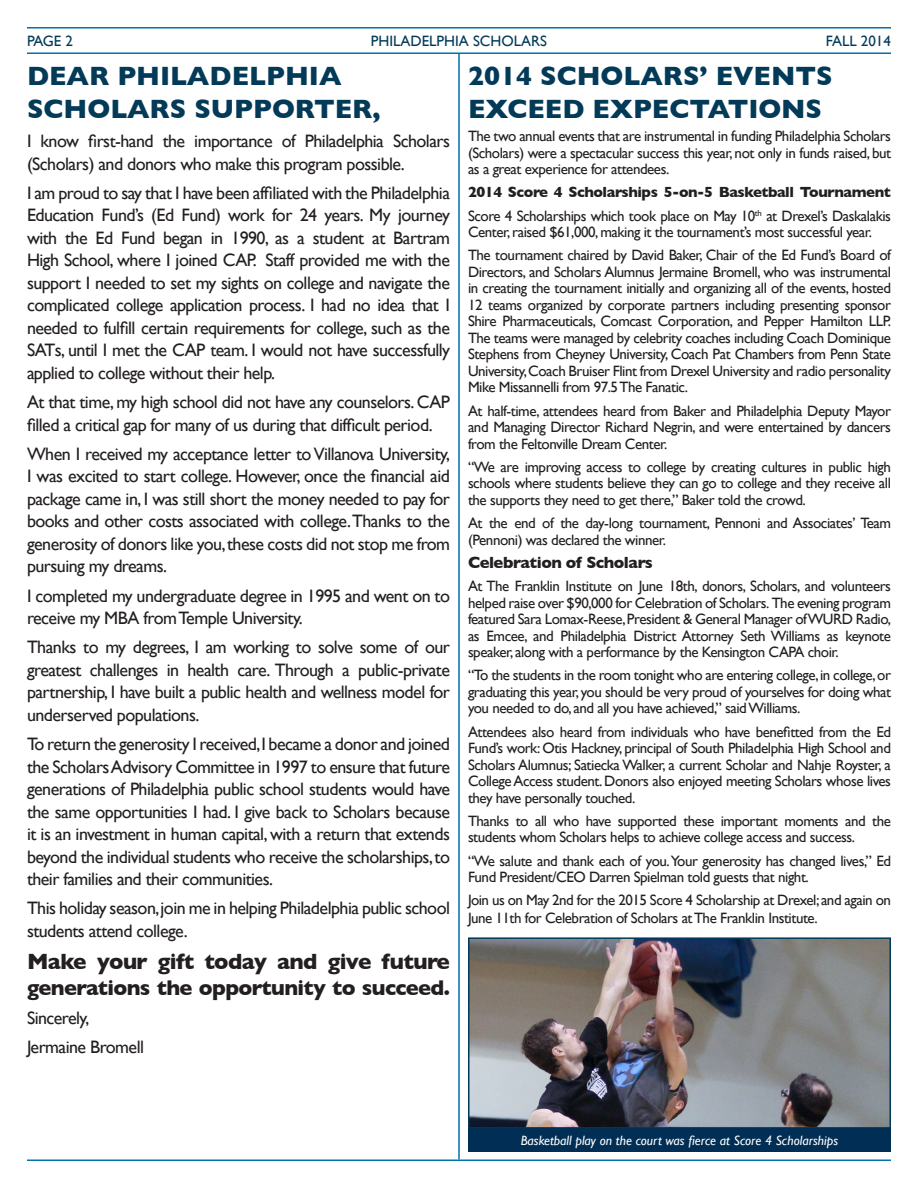
<style>
.page{position:relative;width:918px;height:1188px;background:#fff}
.page>*{position:absolute;margin:0;border:0;box-sizing:border-box;transform-origin:0 0}
.t1{font:700 27px/32.4px "Gill Sans";color:#023a58}
.t2{font:700 22.5px "Gill Sans";letter-spacing:-.03em;color:#231f20}
.t3{font:700 21.75px "Gill Sans";letter-spacing:-.03em;color:#231f20}
.t4{font:18px/22.5px "Gill Sans";letter-spacing:-.03em;color:#231f20}
.t5{font:700 16.5px "Gill Sans";letter-spacing:-.03em;color:#231f20}
.t6{font:15px/16.5px "Gill Sans";letter-spacing:-.03em;color:#231f20;text-align:justify}
.t7{font:700 15px "Gill Sans";letter-spacing:-.03em;color:#231f20}
.t8{font:15px "Gill Sans";color:#023a58}
.t9{font:italic 13.5px "Gill Sans";color:#fff}
</style>
<div class="page">
<hr style="left:27px;top:27px;width:864px;height:1px;background:#0073ae">
<hr style="left:27px;top:52px;width:864px;height:2px;background:#0073ae">
<hr style="left:27px;top:1160px;width:864px;height:1px;background:#0073ae">
<img style="left:471px;top:940px;width:417px;height:186px">
<div style="left:468px;top:937px;width:423px;height:192px;border:2px solid #023a58"></div>
<hr style="left:458px;top:54px;width:2px;height:1106px;background:#0073ae">
<div style="left:468px;top:1129px;width:423px;height:23px;background:#002e54"></div>
<p class="t8" style="left:27px;top:32px;width:48px">PAGE 2</p>
<p class="t8" style="left:371px;top:32px;width:178px">PHILADELPHIA SCHOLARS</p>
<p class="t8" style="left:826px;top:32px;width:67px">FALL 2014</p>
<p class="t1" style="left:27px;top:60px;width:355px">DEAR PHILADELPHIA<br>SCHOLARS SUPPORTER,</p>
<p class="t4" style="left:27px;top:130px;width:425px">I know first-hand the importance of Philadelphia Scholars (Scholars) and donors who make this program possible.</p>
<p class="t4" style="left:27px;top:181px;width:425px;text-align:justify">I am proud to say that I have been affiliated with the Philadelphia Education Fund’s (Ed Fund) work for 24 years. My journey with the Ed Fund began in 1990, as a student at Bartram High School, where I joined CAP. Staff provided me with the support I needed to set my sights on college and navigate the complicated college application process. I had no idea that I needed to fulfill certain requirements for college, such as the SATs, until I met the CAP team. I would not have successfully applied to college without their help.</p>
<p class="t4" style="left:27px;top:391px;width:425px">At that time, my high school did not have any counselors. CAP filled a critical gap for many of us during that difficult period.</p>
<p class="t4" style="left:27px;top:442px;width:425px;text-align:justify">When I received my acceptance letter to Villanova University, I was excited to start college. However, once the financial aid package came in, I was still short the money needed to pay for books and other costs associated with college. Thanks to the generosity of donors like you, these costs did not stop me from pursuing my dreams.</p>
<p class="t4" style="left:27px;top:584px;width:425px">I completed my undergraduate degree in 1995 and went on to receive my MBA from Temple University.</p>
<p class="t4" style="left:27px;top:636px;width:425px;text-align:justify">Thanks to my degrees, I am working to solve some of our greatest challenges in health care. Through a public-private partnership, I have built a public health and wellness model for underserved populations.</p>
<p class="t4" style="left:27px;top:733px;width:425px;text-align:justify">To return the generosity I received,I became a donor and joined the Scholars Advisory Committee in 1997 to ensure that future generations of Philadelphia public school students would have the same opportunities I had. I give back to Scholars because it is an investment in human capital, with a return that extends beyond the individual students who receive the scholarships, to their families and their communities.</p>
<p class="t4" style="left:27px;top:897px;width:425px">This holiday season, join me in helping Philadelphia public school students attend college.</p>
<p class="t2" style="left:27px;top:948px;width:424px">Make your gift today and give future</p>
<p class="t3" style="left:27px;top:975px;width:424px">generations the opportunity to succeed.</p>
<p class="t4" style="left:27px;top:1006px;width:64px">Sincerely,</p>
<p class="t4" style="left:27px;top:1036px;width:119px">Jermaine Bromell</p>
<p class="t1" style="left:468px;top:60px;width:366px">2014 SCHOLARS’ EVENTS<br>EXCEED EXPECTATIONS</p>
<p class="t6" style="left:468px;top:128px;width:425px">The two annual events that are instrumental in funding Philadelphia Scholars (Scholars) were a spectacular success this year, not only in funds raised, but as a great experience for attendees.</p>
<p class="t7" style="left:468px;top:184px;width:424px">2014 Score 4 Scholarships 5-on-5 Basketball Tournament</p>
<p class="t6" style="left:468px;top:207px;width:425px">Score 4 Scholarships which took place on May 10<sup>th</sup> at Drexel’s Daskalakis<br>Center, raised $61,000, making it the tournament’s most successful year.</p>
<p class="t6" style="left:468px;top:247px;width:425px">The tournament chaired by David Baker, Chair of the Ed Fund’s Board of Directors, and Scholars Alumnus Jermaine Bromell, who was instrumental in creating the tournament initially and organizing all of the events, hosted 12 teams organized by corporate partners including presenting sponsor Shire Pharmaceuticals, Comcast Corporation, and Pepper Hamilton LLP.<br>The teams were managed by celebrity coaches including Coach Dominique Stephens from Cheyney University, Coach Pat Chambers from Penn State University, Coach Bruiser Flint from Drexel University and radio personality Mike Missannelli from 97.5 The Fanatic.</p>
<p class="t6" style="left:468px;top:402px;width:425px">At half-time, attendees heard from Baker and Philadelphia Deputy Mayor and Managing Director Richard Negrin, and were entertained by dancers from the Feltonville Dream Center.</p>
<p class="t6" style="left:468px;top:458px;width:425px">“We are improving access to college by creating cultures in public high schools where students believe they can go to college and they receive all the supports they need to get there,” Baker told the crowd.</p>
<p class="t6" style="left:468px;top:515px;width:425px">At the end of the day-long tournament, Pennoni and Associates’ Team (Pennoni) was declared the winner.</p>
<p class="t5" style="left:468px;top:553px;width:186px">Celebration of Scholars</p>
<p class="t6" style="left:468px;top:578px;width:425px">At The Franklin Institute on June 18th, donors, Scholars, and volunteers helped raise over $90,000 for Celebration of Scholars. The evening program featured Sara Lomax-Reese, President &amp; General Manager of WURD Radio, as Emcee, and Philadelphia District Attorney Seth Williams as keynote speaker, along with a performance by the Kensington CAPA choir.</p>
<p class="t6" style="left:468px;top:667px;width:425px">“To the students in the room tonight who are entering college, in college, or graduating this year, you should be very proud of yourselves for doing what you needed to do, and all you have achieved,” said Williams.</p>
<p class="t6" style="left:468px;top:723px;width:425px">Attendees also heard from individuals who have benefitted from the Ed Fund’s work: Otis Hackney, principal of South Philadelphia High School and Scholars Alumnus; Satiecka Walker, a current Scholar and Nahje Royster, a College Access student. Donors also enjoyed meeting Scholars whose lives they have personally touched.</p>
<p class="t6" style="left:468px;top:812px;width:425px">Thanks to all who have supported these important moments and the students whom Scholars helps to achieve college access and success.</p>
<p class="t6" style="left:468px;top:852px;width:425px">“We salute and thank each of you.Your generosity has changed lives,” Ed<br>Fund President/CEO Darren Spielman told guests that night.</p>
<p class="t6" style="left:468px;top:891px;width:425px;line-height:18px">Join us on May 2nd for the 2015 Score 4 Scholarship at Drexel; and again on<br>June 11th for Celebration of Scholars at The Franklin Institute.</p>
<p class="t9" style="left:521px;top:1132px;width:319px">Basketball play on the court was fierce at Score 4 Scholarships</p>
</div>
